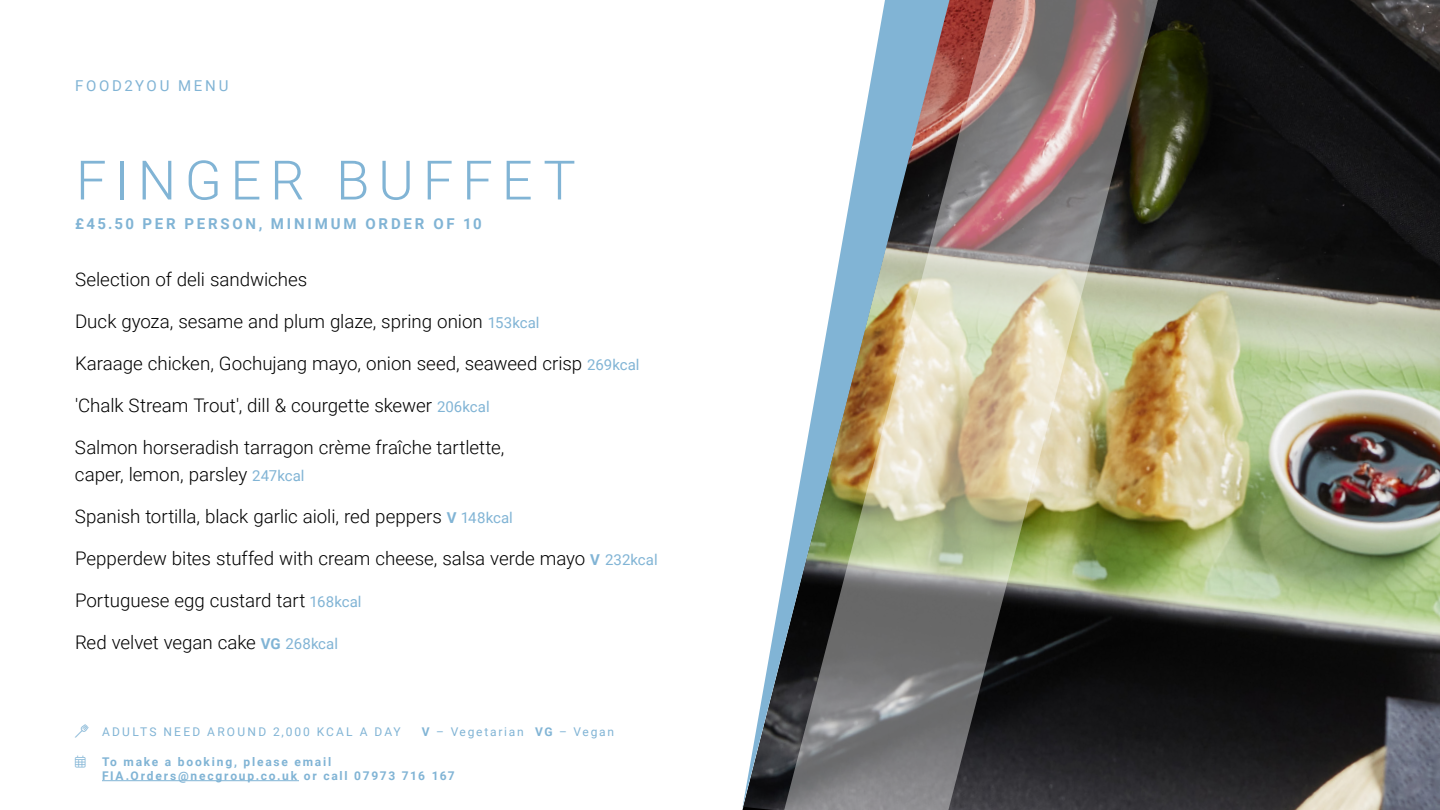
<style>
.page{position:relative;width:1440px;height:810px;background:#fff}
.page>*{position:absolute;margin:0;border:0;box-sizing:border-box;transform-origin:0 0}
.t1{font:300 54.38px "Roboto";letter-spacing:.16em;color:#81b4d5}
.t2{font:300 18.75px/27px "Roboto";letter-spacing:-.005em;color:#000}
.t3{font:700 15px "Roboto";letter-spacing:.19em;color:#81b4d5}
.t4{font:15px "Roboto";letter-spacing:.18em;color:#81b4d5}
.t5{font:700 12px/14.2px "Roboto";letter-spacing:.15em;color:#81b4d5}
.t6{font:12px "Roboto";letter-spacing:.185em;color:#81b4d5}
.t7{font:12px "Roboto";letter-spacing:.16em;color:#81b4d5}
.s1{font-weight:400;font-size:15px;color:#81b4d5}
.s2{font-weight:700;font-size:15px;color:#81b4d5}
.s3{font-weight:700}
</style>
<div class="page">
<img style="left:1173px;top:0;width:267px;height:810px">
<img style="left:949px;top:0;width:224px;height:810px">
<svg style="left:742px;top:0;width:207px;height:810px"></svg>
<hr style="left:102px;top:780px;width:197px;height:1px;background:#81b4d5">
<p class="t4" style="left:75px;top:75px;width:155px">FOOD2YOU MENU</p>
<p class="t1" style="left:76px;top:142px;width:501px">FINGER BUFFET</p>
<p class="t3" style="left:75px;top:214px;width:408px">£45.50 PER PERSON, MINIMUM ORDER OF 10</p>
<p class="t2" style="left:75px;top:266px;width:234px">Selection of deli sandwiches</p>
<p class="t2" style="left:75px;top:308px;width:466px">Duck gyoza, sesame and plum glaze, spring onion <span class="s1">153kcal</span></p>
<p class="t2" style="left:75px;top:350px;width:566px">Karaage chicken, Gochujang mayo, onion seed, seaweed crisp <span class="s1">269kcal</span></p>
<p class="t2" style="left:75px;top:392px;width:416px">'Chalk Stream Trout', dill &amp; courgette skewer <span class="s1">206kcal</span></p>
<p class="t2" style="left:75px;top:434px;width:431px">Salmon horseradish tarragon crème fraîche tartlette, caper, lemon, parsley <span class="s1">247kcal</span></p>
<p class="t2" style="left:75px;top:503px;width:439px">Spanish tortilla, black garlic aioli, red peppers <span class="s2">V</span> <span class="s1">148kcal</span></p>
<p class="t2" style="left:75px;top:545px;width:584px">Pepperdew bites stuffed with cream cheese, salsa verde mayo <span class="s2">V</span> <span class="s1">232kcal</span></p>
<p class="t2" style="left:75px;top:587px;width:288px">Portuguese egg custard tart <span class="s1">168kcal</span></p>
<p class="t2" style="left:75px;top:629px;width:265px">Red velvet vegan cake <span class="s2">VG</span> <span class="s1">268kcal</span></p>
<p class="t6" style="left:102px;top:723px;width:300px">ADULTS NEED AROUND 2,000 KCAL A DAY</p>
<p class="t7" style="left:422px;top:723px;width:194px"><span class="s3">V</span> – Vegetarian <span class="s3">VG</span> – Vegan</p>
<p class="t5" style="left:102px;top:754px;width:354px;text-indent:-27px">▲ To make a booking, please email<br>FIA.Orders@necgroup.co.uk or call 07973 716 167</p>
</div>
